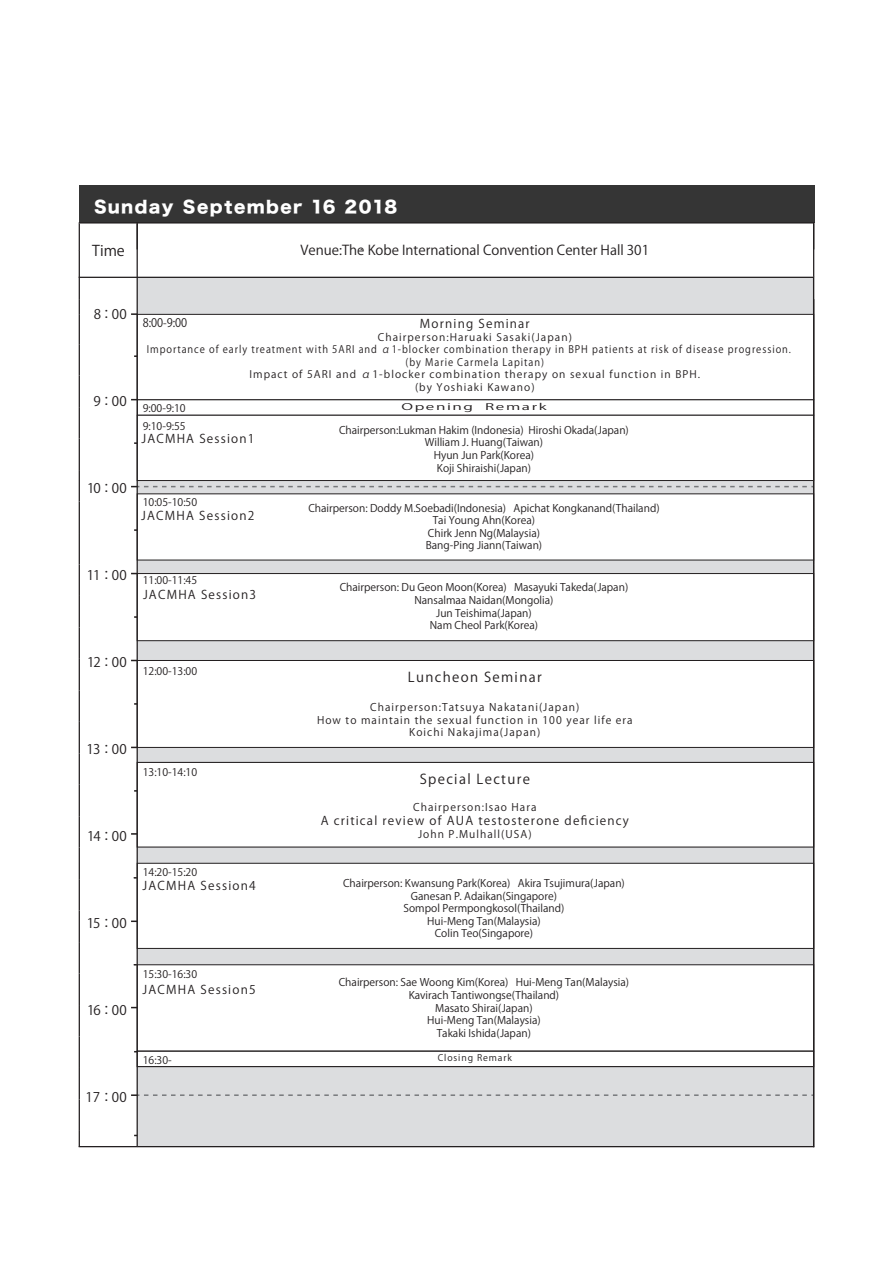
<style>
.page{position:relative;width:893px;height:1263px;background:#fff}
.page>*{position:absolute;margin:0;border:0;box-sizing:border-box;transform-origin:0 0}
.t1{font:16.5px "Hira Kaku Std W8";letter-spacing:.085em;color:#fff}
.t2{font:14.7px "Koz Go Pr 6 N";color:#231f20}
.t3{font:13.5px "Koz Go Pr 6 N";color:#231f20}
.t4{font:13.5px "Koz Go Pr 6 N";letter-spacing:.1em;color:#231f20}
.t5{font:13.35px "Koz Go Pr 6 N";letter-spacing:.02em;color:#231f20}
.t6{font:12px "Koz Go Pr 6 N";letter-spacing:.1em;color:#231f20}
.t7{font:11.85px "Koz Go Pr 6 N";color:#231f20;scale:.92 1}
.t8{font:10.5px/12.6px "Koz Go Pr 6 N";color:#231f20;text-align:center}
.t9{font:10.5px/12.6px "Koz Go Pr 6 N";letter-spacing:.1em;color:#231f20;text-align:center}
.t10{font:10.35px "Koz Go Pr 6 N";letter-spacing:.1em;color:#231f20;scale:.93 1}
.t11{font:10.35px "Koz Go Pr 6 N";letter-spacing:.1em;color:#231f20}
.t12{font:9px "Koz Go Pr 6 N";letter-spacing:.1em;color:#231f20;scale:1.77 1}
.t13{font:9px "Koz Go Pr 6 N";letter-spacing:.1em;color:#231f20}
.s1{font-size:10.5px}
</style>
<div class="page">
<div style="left:79px;top:186px;width:735px;height:37px;background:#353535"></div>
<div style="left:137px;top:277px;width:677px;height:869px;background:#dcdddf"></div>
<hr style="left:79px;top:222px;width:735px;height:2px;background:#231f20">
<hr style="left:813px;top:222px;width:1px;height:55px;background:#231f20">
<svg style="left:79px;top:223px;width:1px;height:91px"></svg>
<hr style="left:79px;top:314px;width:1px;height:30px;background:#231f20">
<hr style="left:79px;top:344px;width:1px;height:32px;background:#231f20">
<hr style="left:79px;top:376px;width:1px;height:31px;background:#231f20">
<hr style="left:79px;top:407px;width:1px;height:32px;background:#231f20">
<hr style="left:79px;top:439px;width:1px;height:31px;background:#231f20">
<hr style="left:79px;top:470px;width:1px;height:31px;background:#231f20">
<hr style="left:79px;top:501px;width:1px;height:32px;background:#231f20">
<hr style="left:79px;top:533px;width:1px;height:31px;background:#231f20">
<hr style="left:79px;top:564px;width:1px;height:32px;background:#231f20">
<hr style="left:79px;top:596px;width:1px;height:31px;background:#231f20">
<hr style="left:79px;top:627px;width:1px;height:32px;background:#231f20">
<hr style="left:79px;top:659px;width:1px;height:31px;background:#231f20">
<hr style="left:79px;top:690px;width:1px;height:32px;background:#231f20">
<hr style="left:79px;top:722px;width:1px;height:31px;background:#231f20">
<hr style="left:79px;top:753px;width:1px;height:32px;background:#231f20">
<hr style="left:79px;top:785px;width:1px;height:31px;background:#231f20">
<hr style="left:79px;top:816px;width:1px;height:32px;background:#231f20">
<hr style="left:79px;top:848px;width:1px;height:31px;background:#231f20">
<hr style="left:79px;top:879px;width:1px;height:32px;background:#231f20">
<hr style="left:79px;top:911px;width:1px;height:31px;background:#231f20">
<hr style="left:79px;top:942px;width:1px;height:31px;background:#231f20">
<hr style="left:79px;top:973px;width:1px;height:32px;background:#231f20">
<hr style="left:79px;top:1005px;width:1px;height:31px;background:#231f20">
<hr style="left:79px;top:1036px;width:1px;height:32px;background:#231f20">
<hr style="left:79px;top:1068px;width:1px;height:31px;background:#231f20">
<hr style="left:79px;top:1099px;width:1px;height:32px;background:#231f20">
<svg style="left:79px;top:1131px;width:1px;height:15px"></svg>
<hr style="left:79px;top:1146px;width:58px;height:1px;background:#231f20">
<hr style="left:79px;top:277px;width:734px;height:1px;background:#231f20">
<div style="left:137px;top:660px;width:677px;height:88px;background:#fff;border:1px solid #231f20"></div>
<hr style="left:137px;top:1146px;width:677px;height:1px;background:#231f20">
<div style="left:137px;top:964px;width:677px;height:87px;background:#fff;border:1px solid #231f20"></div>
<svg style="left:131px;top:313px;width:6px;height:2px"></svg>
<svg style="left:131px;top:486px;width:682px;height:1px"></svg>
<svg style="left:131px;top:833px;width:6px;height:2px"></svg>
<svg style="left:131px;top:920px;width:6px;height:2px"></svg>
<svg style="left:131px;top:1094px;width:682px;height:2px"></svg>
<div style="left:137px;top:400px;width:677px;height:15px;background:#fff"></div>
<div style="left:137px;top:314px;width:677px;height:86px;background:#fff;border:1px solid #231f20"></div>
<div style="left:137px;top:415px;width:677px;height:66px;background:#fff;border:1px solid #231f20"></div>
<div style="left:137px;top:493px;width:677px;height:67px;background:#fff"></div>
<div style="left:137px;top:573px;width:677px;height:68px;background:#fff;border:1px solid #231f20"></div>
<div style="left:137px;top:762px;width:677px;height:85px;background:#fff;border:1px solid #231f20"></div>
<div style="left:137px;top:863px;width:677px;height:86px;background:#fff;border:1px solid #231f20"></div>
<div style="left:137px;top:1051px;width:677px;height:16px;background:#fff;border:1px solid #231f20"></div>
<hr style="left:813px;top:276px;width:1px;height:871px;background:#231f20">
<hr style="left:137px;top:222px;width:1px;height:924px;background:#231f20">
<h1 class="t1" style="left:94px;top:198px;width:305px">Sunday September 16 2018</h1>
<p class="t3" style="left:301px;top:243px;width:350px">Venue:The Kobe International Convention Center Hall 301</p>
<h2 class="t2" style="left:92px;top:242px;width:34px">Time</h2>
<p class="t5" style="left:94px;top:307px;width:34px">8：00</p>
<p class="t5" style="left:93px;top:394px;width:35px">9：00</p>
<p class="t5" style="left:87px;top:481px;width:41px">10：00</p>
<p class="t5" style="left:87px;top:568px;width:42px">11：00</p>
<p class="t5" style="left:87px;top:655px;width:41px">12：00</p>
<p class="t5" style="left:87px;top:741px;width:42px">13：00</p>
<p class="t5" style="left:87px;top:828px;width:41px">14：00</p>
<p class="t5" style="left:87px;top:915px;width:42px">15：00</p>
<p class="t5" style="left:87px;top:1002px;width:41px">16：00</p>
<p class="t5" style="left:85px;top:1089px;width:43px">17：00</p>
<p class="t7" style="left:143px;top:316px;width:50px">8:00<span class="s1">-</span>9:00</p>
<p class="t6" style="left:420px;top:317px;width:111px">Morning Seminar</p>
<p class="t11" style="left:378px;top:331px;width:196px">Chairperson:Haruaki Sasaki(Japan)</p>
<p class="t10" style="left:147px;top:343px;width:694px">Importance of early treatment with 5ARI and α1-blocker combination therapy in BPH patients at risk of disease progression.</p>
<p class="t10" style="left:406px;top:356px;width:150px">(by Marie Carmela Lapitan)</p>
<p class="t11" style="left:249px;top:369px;width:452px">Impact of 5ARI and α1-blocker combination therapy on sexual function in BPH.</p>
<p class="t11" style="left:415px;top:381px;width:121px">(by Yoshiaki Kawano)</p>
<p class="t8" style="left:143px;top:402px;width:44px">9:00-9:10</p>
<p class="t8" style="left:143px;top:420px;width:44px">9:10-9:55</p>
<p class="t6" style="left:141px;top:432px;width:115px">JACMHA Session1</p>
<p class="t8" style="left:143px;top:496px;width:56px">10:05-10:50</p>
<p class="t6" style="left:141px;top:509px;width:115px">JACMHA Session2</p>
<p class="t8" style="left:143px;top:574px;width:56px">11:00-11:45</p>
<p class="t6" style="left:143px;top:588px;width:115px">JACMHA Session3</p>
<p class="t8" style="left:143px;top:665px;width:56px">12:00-13:00</p>
<p class="t8" style="left:143px;top:766px;width:56px">13:10-14:10</p>
<p class="t8" style="left:143px;top:865px;width:56px">14:20-15:20</p>
<p class="t6" style="left:143px;top:879px;width:115px">JACMHA Session4</p>
<p class="t8" style="left:143px;top:967px;width:56px">15:30-16:30</p>
<p class="t6" style="left:143px;top:983px;width:115px">JACMHA Session5</p>
<p class="t8" style="left:143px;top:1054px;width:31px">16:30-</p>
<p class="t12" style="left:401px;top:402px;width:42px">Opening</p>
<p class="t12" style="left:485px;top:402px;width:36px">Remark</p>
<p class="t8" style="left:339px;top:424px;width:291px">Chairperson:Lukman Hakim (Indonesia) Hiroshi Okada(Japan)<br>William J. Huang(Taiwan)<br>Hyun Jun Park(Korea)<br>Koji Shiraishi(Japan)</p>
<p class="t8" style="left:308px;top:502px;width:353px">Chairperson: Doddy M.Soebadi(Indonesia) Apichat Kongkanand(Thailand)<br>Tai Young Ahn(Korea)<br>Chirk Jenn Ng(Malaysia)<br>Bang-Ping Jiann(Taiwan)</p>
<p class="t8" style="left:340px;top:581px;width:290px">Chairperson: Du Geon Moon(Korea) Masayuki Takeda(Japan)<br>Nansalmaa Naidan(Mongolia)<br>Jun Teishima(Japan)<br>Nam Cheol Park(Korea)</p>
<p class="t4" style="left:408px;top:670px;width:135px">Luncheon Seminar</p>
<p class="t9" style="left:317px;top:701px;width:317px">Chairperson:Tatsuya Nakatani(Japan)<br>How to maintain the sexual function in 100 year life era<br>Koichi Nakajima(Japan)</p>
<p class="t4" style="left:420px;top:771px;width:112px">Special Lecture</p>
<p class="t9" style="left:413px;top:801px;width:125px">Chairperson:Isao Hara</p>
<p class="t6" style="left:321px;top:814px;width:310px">A critical review of AUA testosterone deficiency</p>
<p class="t9" style="left:418px;top:828px;width:115px">John P.Mulhall(USA)</p>
<p class="t8" style="left:297px;top:813px;width:114px">Chirk Jenn Ng(Malaysia)</p>
<p class="t8" style="left:295px;top:820px;width:115px">Hui-Meng Tan(Malaysia)</p>
<p class="t8" style="left:343px;top:877px;width:283px">Chairperson: Kwansung Park(Korea) Akira Tsujimura(Japan)<br>Ganesan P. Adaikan(Singapore)<br>Sompol Permpongkosol(Thailand)<br>Hui-Meng Tan(Malaysia)<br>Colin Teo(Singapore)</p>
<p class="t8" style="left:339px;top:976px;width:292px">Chairperson: Sae Woong Kim(Korea) Hui-Meng Tan(Malaysia)<br>Kavirach Tantiwongse(Thailand)<br>Masato Shirai(Japan)<br>Hui-Meng Tan(Malaysia)<br>Takaki Ishida(Japan)</p>
<p class="t13" style="left:438px;top:1052px;width:76px">Closing Remark</p>
</div>
